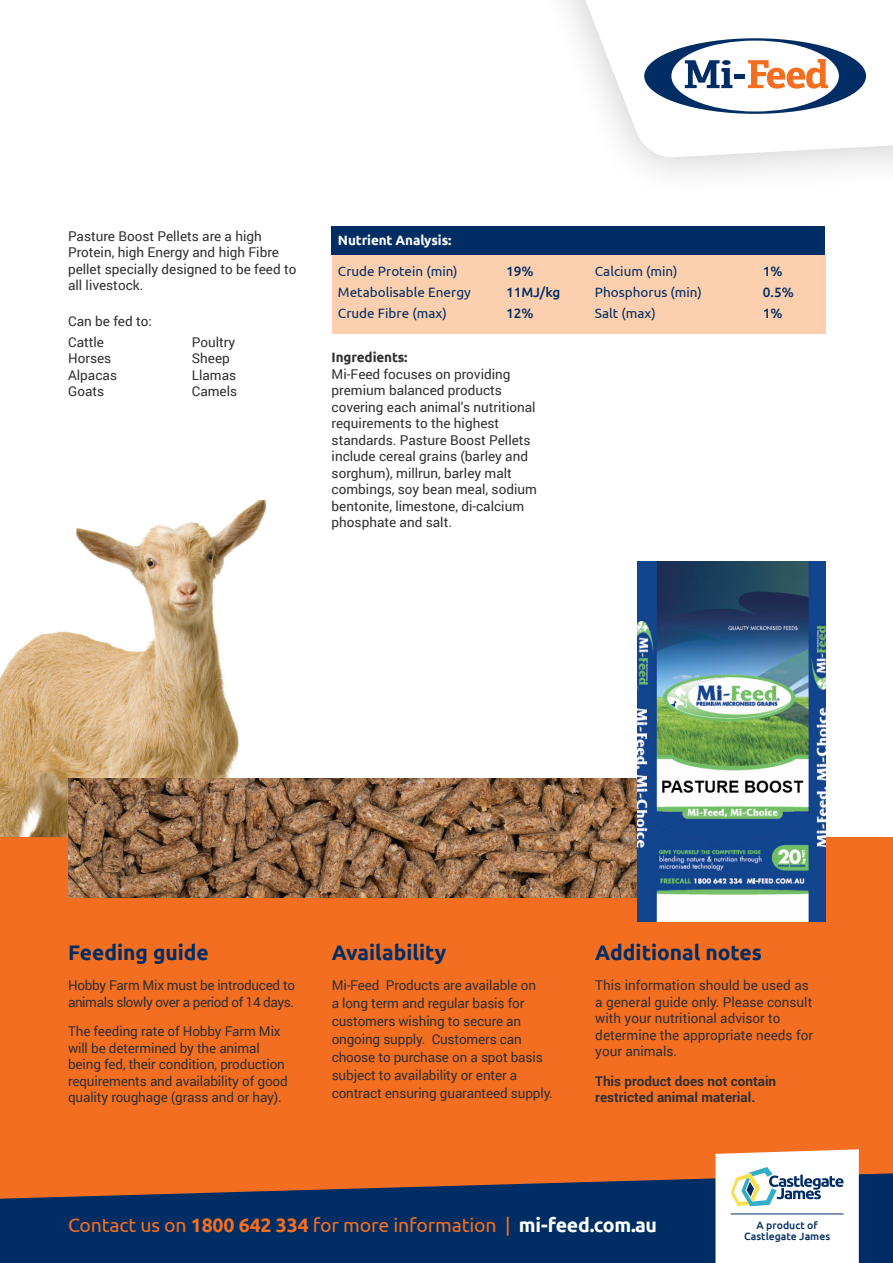
<style>
.page{position:relative;width:893px;height:1263px;background:#fff}
.page>*{position:absolute;margin:0;border:0;box-sizing:border-box;transform-origin:0 0}
.t1{font:700 21px "Ubuntu";color:#002e64}
.t2{font:19.5px "Ubuntu";letter-spacing:-.01em;color:#f36e21}
.t3{font:13.5px/16.5px "Roboto";color:#312f30}
.t4{font:13.5px "Ubuntu";color:#002e64}
.t5{font:13.5px/16.5px "Roboto";letter-spacing:-.03em;color:#312f30}
.t6{font:700 13.5px/16.5px "Roboto";color:#312f30}
.t7{font:500 13.5px "Ubuntu";color:#002e64}
.t8{font:700 13.5px "Ubuntu";letter-spacing:-.01em;color:#fff}
.t9{font:700 13.5px "Ubuntu";letter-spacing:-.01em;color:#312f30}
.t10{font:500 10.5px/11.2px "Ubuntu";color:#002e64;text-align:center}
.s1{font-weight:700}
.s2{font-weight:700;color:#fff}
</style>
<div class="page">
<img style="left:0;top:501px;width:267px;height:337px">
<div style="left:0;top:838px;width:893px;height:425px;background:#f36e21"></div>
<svg style="left:0;top:1173px;width:893px;height:90px;fill:#002e64"></svg>
<div style="left:496px;top:0;width:397px;height:200px;background:#231f20;opacity:.25"></div>
<svg style="left:496px;top:0;width:397px;height:157px"></svg>
<div style="left:644px;top:38px;width:222px;height:76px;background:#002e64;border-radius:50%"></div>
<div style="left:671px;top:41px;width:168px;height:70px;background:#fff;border-radius:50%"></div>
<svg style="left:685px;top:60px;width:47px;height:28px"></svg>
<div style="left:734px;top:74px;width:11px;height:5px;background:#002e64"></div>
<svg style="left:748px;top:59px;width:80px;height:30px"></svg>
<div style="left:722px;top:60px;width:9px;height:5px;background:#002e64;border-radius:50%"></div>
<svg style="left:715px;top:1149px;width:144px;height:114px;background:#e9ebea"></svg>
<hr style="left:731px;top:1213px;width:112px;height:1px;background:#002e64">
<div style="left:332px;top:255px;width:493px;height:78px;background:#fccfae"></div>
<div style="left:332px;top:227px;width:493px;height:28px;background:#002e64"></div>
<img style="left:68px;top:778px;width:570px;height:119px">
<img style="left:638px;top:561px;width:187px;height:360px">
<p class="t3" style="left:68px;top:227px;width:230px">Pasture Boost Pellets are a high<br>Protein, high Energy and high Fibre pellet specially designed to be feed to all livestock.</p>
<p class="t3" style="left:68px;top:312px;width:85px">Can be fed to:</p>
<p class="t3" style="left:68px;top:333px;width:50px">Cattle<br>Horses<br>Alpacas<br>Goats</p>
<p class="t3" style="left:192px;top:333px;width:47px">Poultry<br>Sheep<br>Llamas<br>Camels</p>
<p class="t8" style="left:338px;top:232px;width:115px">Nutrient Analysis:</p>
<p class="t4" style="left:338px;top:263px;width:121px">Crude Protein (min)</p>
<p class="t7" style="left:506px;top:263px;width:29px">19%</p>
<p class="t4" style="left:338px;top:284px;width:134px">Metabolisable Energy</p>
<p class="t7" style="left:506px;top:284px;width:56px">11MJ/kg</p>
<p class="t4" style="left:338px;top:305px;width:110px">Crude Fibre (max)</p>
<p class="t7" style="left:506px;top:305px;width:29px">12%</p>
<p class="t9" style="left:332px;top:349px;width:77px">Ingredients:</p>
<p class="t3" style="left:332px;top:365px;width:207px">Mi-Feed focuses on providing premium balanced products covering each animal’s nutritional requirements to the highest standards. Pasture Boost Pellets include cereal grains (barley and sorghum), millrun, barley malt combings, soy bean meal, sodium bentonite, limestone, di-calcium phosphate and salt.</p>
<p class="t4" style="left:595px;top:263px;width:84px">Calcium (min)</p>
<p class="t7" style="left:763px;top:263px;width:21px">1%</p>
<p class="t4" style="left:595px;top:284px;width:108px">Phosphorus (min)</p>
<p class="t7" style="left:763px;top:284px;width:33px">0.5%</p>
<p class="t4" style="left:595px;top:305px;width:62px">Salt (max)</p>
<p class="t7" style="left:763px;top:305px;width:21px">1%</p>
<p class="t1" style="left:68px;top:940px;width:142px">Feeding guide</p>
<p class="t1" style="left:332px;top:940px;width:116px">Availability</p>
<p class="t1" style="left:595px;top:940px;width:168px">Additional notes</p>
<p class="t5" style="left:68px;top:977px;width:229px">Hobby Farm Mix must be introduced to animals slowly over a period of 14 days.</p>
<p class="t3" style="left:68px;top:1023px;width:221px">The feeding rate of Hobby Farm Mix will be determined by the animal being fed, their condition, production requirements and availability of good quality roughage (grass and or hay).</p>
<p class="t3" style="left:332px;top:976px;width:223px;line-height:18px">Mi-Feed Products are available on<br>a long term and regular basis for customers wishing to secure an ongoing supply. Customers can choose to purchase on a spot basis subject to availability or enter a contract ensuring guaranteed supply.</p>
<p class="t3" style="left:595px;top:977px;width:219px">This information should be used as a general guide only. Please consult with your nutritional advisor to determine the appropriate needs for your animals.</p>
<p class="t6" style="left:595px;top:1072px;width:182px">This product does not contain restricted animal material.</p>
<p class="t2" style="left:68px;top:1214px;width:591px">Contact us on <span class="s1">1800 642 334</span> for more information | <span class="s2">mi-feed.com.au</span></p>
<p class="t10" style="left:744px;top:1219px;width:87px">A product of<br>Castlegate James</p>
</div>
